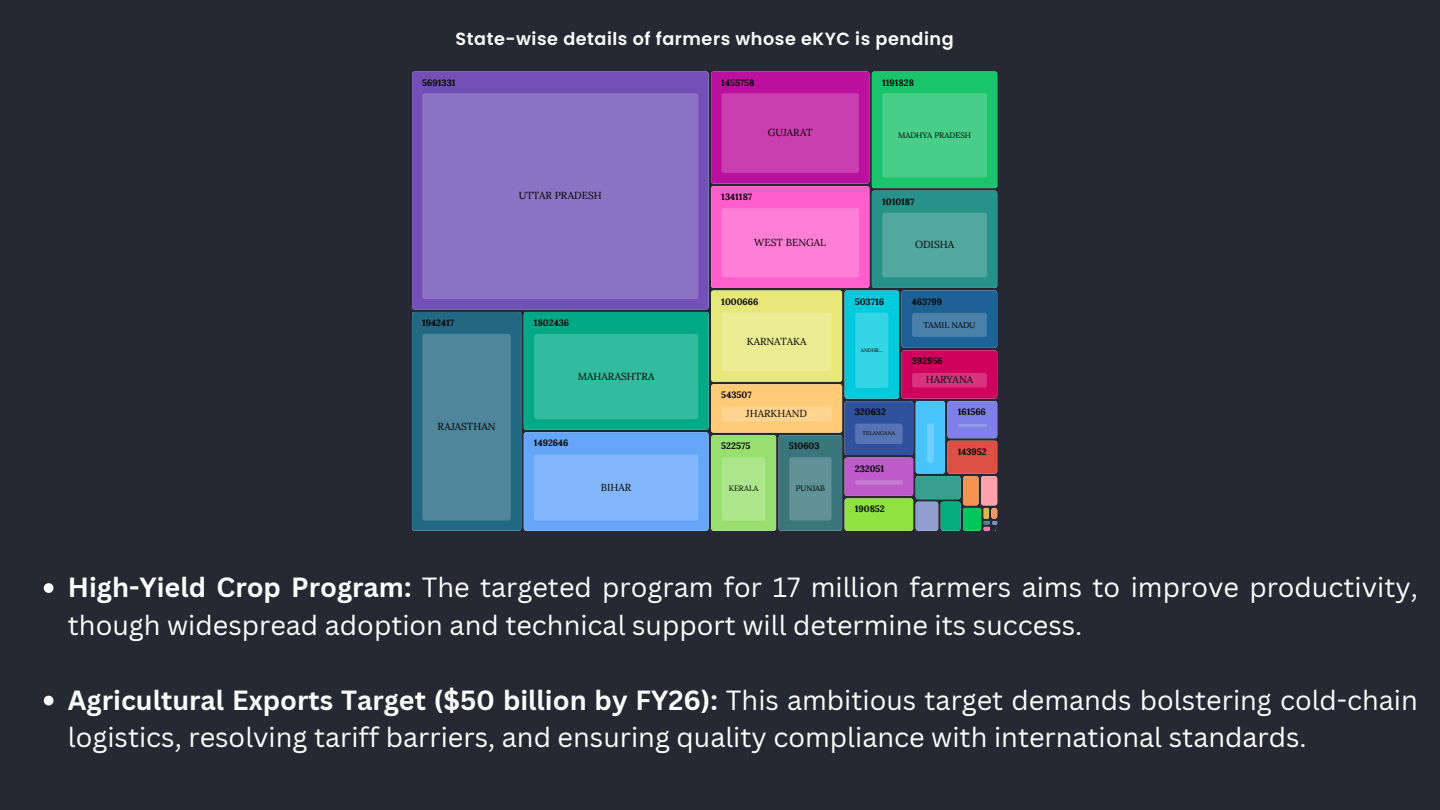
<style>
.page{position:relative;width:1440px;height:810px;background:#262933}
.page>*{position:absolute;margin:0;border:0;box-sizing:border-box;transform-origin:0 0}
.t1{font:27px/37.5px "Canva Sans";color:#fff}
.t2{font:600 17.6px "Poppins";letter-spacing:.03em;color:#fff}
.t3{font:10.2px "Lora";color:#000}
.t4{font:700 9.2px "Lora";color:#000}
.t5{font:8.4px "Lora";color:#000}
.t6{font:8px "Lora";color:#000}
.t7{font:7.9px "Lora";color:#000}
.t8{font:7.8px "Lora";color:#000}
.t9{font:5.4px "Lora";color:#000}
.t10{font:5.1px "Lora";color:#000}
.s1{font-weight:700}
</style>
<div class="page">
<svg style="left:412px;top:72px;width:585px;height:459px;background:#7b88a8"></svg>
<svg style="left:44px;top:583px;width:10px;height:10px"></svg>
<svg style="left:44px;top:696px;width:10px;height:9px"></svg>
<p class="t2" style="left:456px;top:27px;width:500px">State-wise details of farmers whose eKYC is pending</p>
<p class="t4" style="left:422px;top:76px;width:35px">5691331</p>
<p class="t4" style="left:721px;top:76px;width:35px">1455758</p>
<p class="t4" style="left:882px;top:76px;width:33px">1191828</p>
<p class="t3" style="left:768px;top:126px;width:46px">GUJARAT</p>
<p class="t6" style="left:898px;top:130px;width:75px">MADHYA PRADESH</p>
<p class="t3" style="left:519px;top:189px;width:85px">UTTAR PRADESH</p>
<p class="t4" style="left:721px;top:191px;width:32px">1341187</p>
<p class="t4" style="left:882px;top:195px;width:34px">1010187</p>
<p class="t3" style="left:754px;top:236px;width:73px">WEST BENGAL</p>
<p class="t3" style="left:915px;top:238px;width:41px">ODISHA</p>
<p class="t4" style="left:721px;top:295px;width:39px">1000666</p>
<p class="t4" style="left:855px;top:295px;width:31px">503716</p>
<p class="t4" style="left:912px;top:295px;width:32px">463799</p>
<p class="t4" style="left:422px;top:317px;width:33px">1942417</p>
<p class="t4" style="left:534px;top:317px;width:37px">1802436</p>
<p class="t5" style="left:923px;top:319px;width:54px">TAMIL NADU</p>
<p class="t3" style="left:747px;top:335px;width:61px">KARNATAKA</p>
<p class="t10" style="left:861px;top:346px;width:24px">ANDHR…</p>
<p class="t4" style="left:912px;top:355px;width:32px">392956</p>
<p class="t3" style="left:578px;top:370px;width:79px">MAHARASHTRA</p>
<p class="t3" style="left:926px;top:373px;width:49px">HARYANA</p>
<p class="t4" style="left:721px;top:389px;width:32px">543507</p>
<p class="t3" style="left:437px;top:420px;width:60px">RAJASTHAN</p>
<p class="t4" style="left:534px;top:437px;width:36px">1492646</p>
<p class="t3" style="left:746px;top:407px;width:63px">JHARKHAND</p>
<p class="t4" style="left:721px;top:440px;width:30px">522575</p>
<p class="t4" style="left:789px;top:440px;width:32px">510603</p>
<p class="t4" style="left:855px;top:406px;width:33px">320632</p>
<p class="t9" style="left:863px;top:430px;width:34px">TELANGANA</p>
<p class="t4" style="left:958px;top:406px;width:30px">161566</p>
<p class="t4" style="left:958px;top:446px;width:31px">143952</p>
<p class="t3" style="left:601px;top:480px;width:32px">BIHAR</p>
<p class="t8" style="left:729px;top:483px;width:31px">KERALA</p>
<p class="t7" style="left:796px;top:483px;width:31px">PUNJAB</p>
<p class="t4" style="left:855px;top:462px;width:31px">232051</p>
<p class="t4" style="left:855px;top:503px;width:31px">190852</p>
<p class="t1" style="left:68px;top:568px;width:1351px"><span class="s1">High-Yield Crop Program:</span> The targeted program for 17 million farmers aims to improve productivity, though widespread adoption and technical support will determine its success.</p>
<p class="t1" style="left:68px;top:681px;width:1351px"><span class="s1">Agricultural Exports Target ($50 billion by FY26):</span> This ambitious target demands bolstering cold-chain logistics, resolving tariff barriers, and ensuring quality compliance with international standards.</p>
</div>
